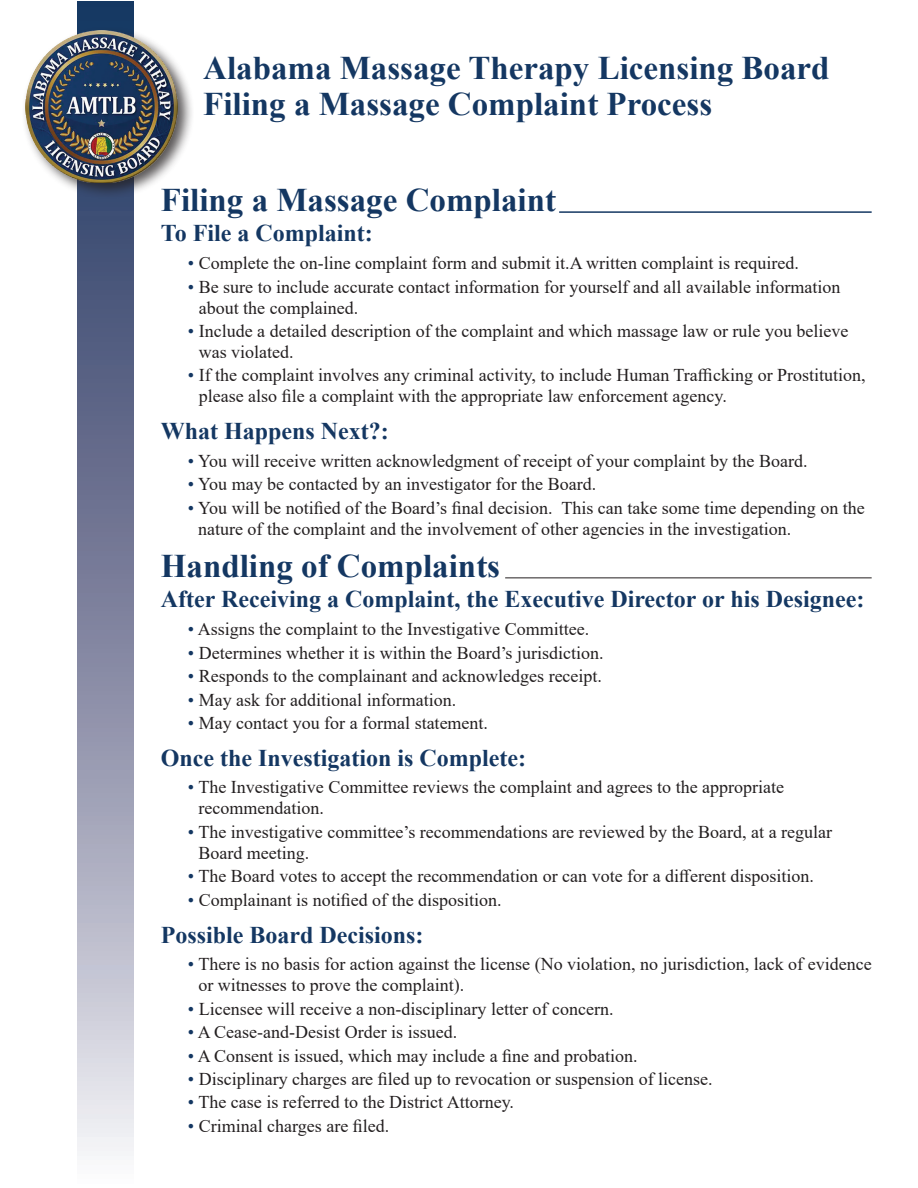
<style>
.page{position:relative;width:918px;height:1188px;background:#fff}
.page>*{position:absolute;margin:0;border:0;box-sizing:border-box;transform-origin:0 0}
.t1{font:700 33px/36px "Times New Roman";color:#143762}
.t2{font:700 24px "Times New Roman";color:#143762}
.t3{font:18px/21px "Times New Roman";color:#231f20}
.s1{color:#143762}
</style>
<div class="page">
<svg style="left:78px;top:1px;width:56px;height:1155px;background:#8b90a9"></svg>
<hr style="left:559px;top:211px;width:313px;height:2px;background:#143762">
<hr style="left:505px;top:577px;width:367px;height:1px;background:#231f20">
<div style="left:21px;top:26px;width:173px;height:173px;background:#231f20;opacity:.75"></div>
<div style="left:25px;top:30px;width:153px;height:129px;background:#fff;opacity:.75"></div>
<div style="left:25px;top:50px;width:153px;height:133px;background:#231f20;opacity:.75"></div>
<p class="t1" style="left:203px;top:48px;width:628px">Alabama Massage Therapy Licensing Board<br>Filing a Massage Complaint Process</p>
<p class="t1" style="left:161px;top:181px;width:397px">Filing a Massage Complaint</p>
<p class="t2" style="left:161px;top:216px;width:213px">To File a Complaint:</p>
<p class="t3" style="left:188px;top:252px;width:613px"><span class="s1">•</span> Complete the on-line complaint form and submit it.A written complaint is required.</p>
<p class="t3" style="left:199px;top:275px;width:643px;text-indent:-11px"><span class="s1">•</span> Be sure to include accurate contact information for yourself and all available information about the complained.</p>
<p class="t3" style="left:199px;top:320px;width:651px;text-indent:-11px"><span class="s1">•</span> Include a detailed description of the complaint and which massage law or rule you believe was violated.</p>
<p class="t3" style="left:199px;top:364px;width:668px;text-indent:-11px"><span class="s1">•</span> If the complaint involves any criminal activity, to include Human Trafficking or Prostitution, please also file a complaint with the appropriate law enforcement agency.</p>
<p class="t2" style="left:161px;top:414px;width:229px">What Happens Next?:</p>
<p class="t3" style="left:188px;top:450px;width:621px"><span class="s1">•</span> You will receive written acknowledgment of receipt of your complaint by the Board.</p>
<p class="t3" style="left:188px;top:473px;width:410px"><span class="s1">•</span> You may be contacted by an investigator for the Board.</p>
<p class="t3" style="left:198px;top:497px;width:668px;text-indent:-10px"><span class="s1">•</span> You will be notified of the Board’s final decision. This can take some time depending on the nature of the complaint and the involvement of other agencies in the investigation.</p>
<p class="t1" style="left:161px;top:547px;width:341px">Handling of Complaints</p>
<p class="t2" style="left:161px;top:582px;width:705px">After Receiving a Complaint, the Executive Director or his Designee:</p>
<p class="t3" style="left:188px;top:618px;width:403px"><span class="s1">•</span> Assigns the complaint to the Investigative Committee.</p>
<p class="t3" style="left:188px;top:642px;width:417px"><span class="s1">•</span> Determines whether it is within the Board’s jurisdiction.</p>
<p class="t3" style="left:188px;top:665px;width:416px"><span class="s1">•</span> Responds to the complainant and acknowledges receipt.</p>
<p class="t3" style="left:188px;top:688px;width:270px"><span class="s1">•</span> May ask for additional information.</p>
<p class="t3" style="left:188px;top:712px;width:302px"><span class="s1">•</span> May contact you for a formal statement.</p>
<p class="t2" style="left:161px;top:740px;width:367px">Once the Investigation is Complete:</p>
<p class="t3" style="left:198px;top:776px;width:587px;text-indent:-10px"><span class="s1">•</span> The Investigative Committee reviews the complaint and agrees to the appropriate recommendation.</p>
<p class="t3" style="left:198px;top:821px;width:635px;text-indent:-10px"><span class="s1">•</span> The investigative committee’s recommendations are reviewed by the Board, at a regular<br>Board meeting.</p>
<p class="t3" style="left:188px;top:865px;width:628px"><span class="s1">•</span> The Board votes to accept the recommendation or can vote for a different disposition.</p>
<p class="t3" style="left:188px;top:889px;width:315px"><span class="s1">•</span> Complainant is notified of the disposition.</p>
<p class="t2" style="left:161px;top:917px;width:264px">Possible Board Decisions:</p>
<p class="t3" style="left:198px;top:953px;width:675px;text-indent:-10px"><span class="s1">•</span> There is no basis for action against the license (No violation, no jurisdiction, lack of evidence or witnesses to prove the complaint).</p>
<p class="t3" style="left:188px;top:998px;width:427px"><span class="s1">•</span> Licensee will receive a non-disciplinary letter of concern.</p>
<p class="t3" style="left:188px;top:1021px;width:271px"><span class="s1">•</span> A Cease-and-Desist Order is issued.</p>
<p class="t3" style="left:188px;top:1044px;width:451px"><span class="s1">•</span> A Consent is issued, which may include a fine and probation.</p>
<p class="t3" style="left:188px;top:1068px;width:526px"><span class="s1">•</span> Disciplinary charges are filed up to revocation or suspension of license.</p>
<p class="t3" style="left:188px;top:1091px;width:328px"><span class="s1">•</span> The case is referred to the District Attorney.</p>
<p class="t3" style="left:188px;top:1115px;width:203px"><span class="s1">•</span> Criminal charges are filed.</p>
</div>
